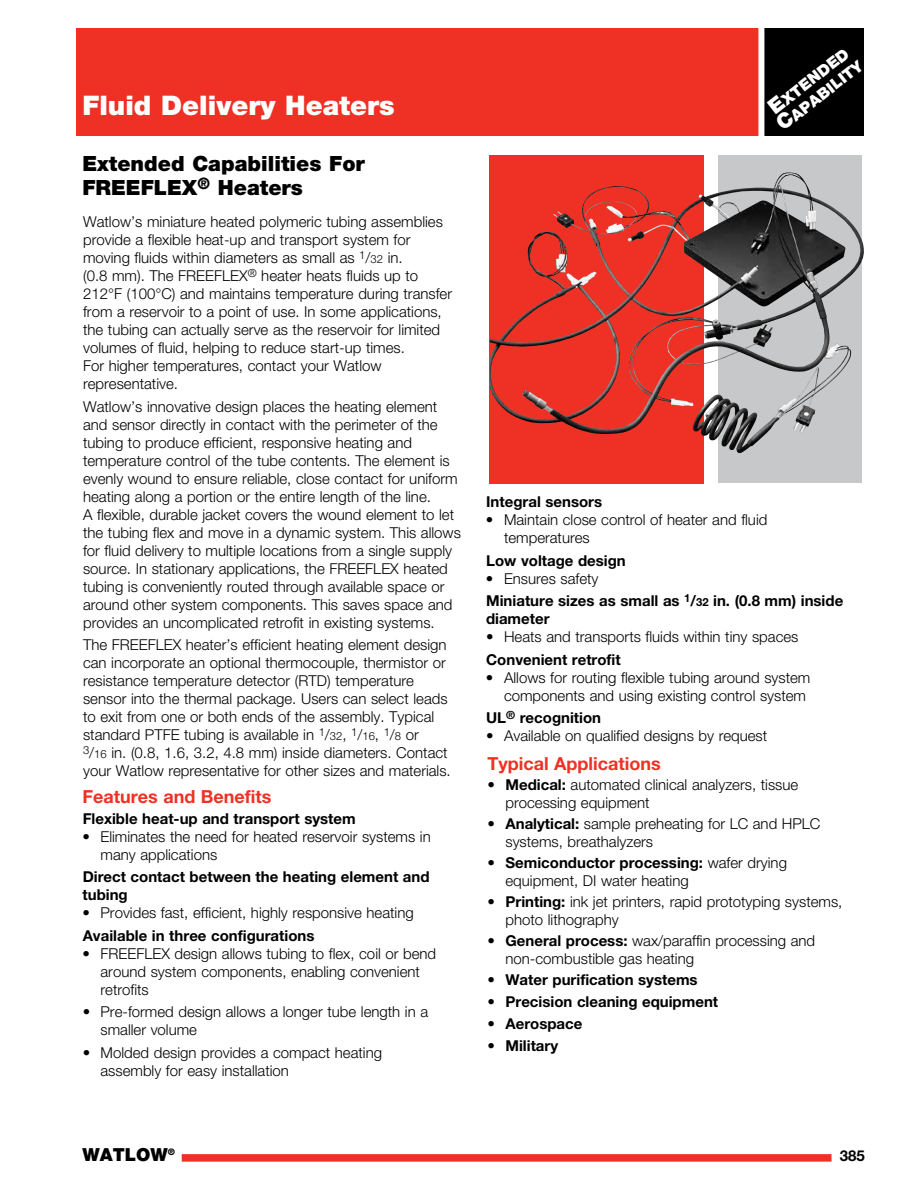
<style>
.page{position:relative;width:918px;height:1188px;background:#fff}
.page>*{position:absolute;margin:0;border:0;box-sizing:border-box;transform-origin:0 0}
.t1{font:900 27px "Helvetica Neue LT Std";color:#fff}
.t2{font:900 21px/24px "Helvetica Neue LT Std";color:#000}
.t3{font:700 18px "Helvetica Neue LT Std";color:#ee3124}
.t4{font:900 18px "Helvetica Neue LT Std";color:#000}
.t5{font:900 15.75px/18px "Helvetica Neue LT Std";color:#fff}
.t6{font:300 15px/18px "Helvetica Neue LT Std";color:#000}
.t7{font:700 15px/18px "Helvetica Neue LT Std";color:#000}
.t8{font:900 9px "Helvetica Neue LT Std";color:#000}
.s1{font-size:11.25px}
.s2{font-size:21px}
.s3{font-weight:300}
.s4{font-weight:700}
</style>
<div class="page">
<div style="left:76px;top:28px;width:687px;height:108px;background:#ee3124"></div>
<div style="left:762px;top:28px;width:102px;height:108px;background:#000"></div>
<div style="left:182px;top:1154px;width:650px;height:8px;background:#ee3124"></div>
<div style="left:758px;top:27px;width:6px;height:110px;background:#fff"></div>
<div style="left:718px;top:155px;width:144px;height:327px;background:#c7c8ca"></div>
<div style="left:489px;top:155px;width:215px;height:328px;background:#ee3124"></div>
<img style="left:490px;top:174px;width:358px;height:260px">
<h1 class="t1" style="left:82px;top:89px;width:314px">Fluid Delivery Heaters</h1>
<h2 class="t2" style="left:82px;top:152px;width:284px">Extended Capabilities For<br>FREEFLEX<sup>®</sup> Heaters</h2>
<p class="t6" style="left:83px;top:213px;width:371px">Watlow’s miniature heated polymeric tubing assemblies provide a flexible heat-up and transport system for moving fluids within diameters as small as <sup>1</sup>/<span class="s1">32</span> in.<br>(0.8 mm). The FREEFLEX<sup>®</sup> heater heats fluids up to 212°F (100°C) and maintains temperature during transfer from a reservoir to a point of use. In some applications, the tubing can actually serve as the reservoir for limited volumes of fluid, helping to reduce start-up times.<br>For higher temperatures, contact your Watlow representative.</p>
<p class="t6" style="left:83px;top:397px;width:379px">Watlow’s innovative design places the heating element and sensor directly in contact with the perimeter of the tubing to produce efficient, responsive heating and temperature control of the tube contents. The element is evenly wound to ensure reliable, close contact for uniform heating along a portion or the entire length of the line.<br>A flexible, durable jacket covers the wound element to let the tubing flex and move in a dynamic system. This allows for fluid delivery to multiple locations from a single supply source. In stationary applications, the FREEFLEX heated tubing is conveniently routed through available space or around other system components. This saves space and provides an uncomplicated retrofit in existing systems.</p>
<p class="t6" style="left:83px;top:636px;width:369px">The FREEFLEX heater’s efficient heating element design can incorporate an optional thermocouple, thermistor or resistance temperature detector (RTD) temperature sensor into the thermal package. Users can select leads to exit from one or both ends of the assembly. Typical standard PTFE tubing is available in <sup>1</sup>/<span class="s1">32</span>, <sup>1</sup>/<span class="s1">16</span>, <sup>1</sup>/<span class="s1">8</span> or<br><sup>3</sup>/<span class="s1">16</span> in. (0.8, 1.6, 3.2, 4.8 mm) inside diameters. Contact your Watlow representative for other sizes and materials.</p>
<p class="t3" style="left:82px;top:785px;width:191px">Features and Benefits</p>
<p class="t7" style="left:83px;top:809px;width:275px">Flexible heat-up and transport system</p>
<p class="t6" style="left:101px;top:827px;width:332px;text-indent:-18px">• Eliminates the need for heated reservoir systems in many applications</p>
<p class="t7" style="left:83px;top:868px;width:349px">Direct contact between the heating element and tubing</p>
<p class="t6" style="left:83px;top:904px;width:333px">• Provides fast, efficient, highly responsive heating</p>
<p class="t7" style="left:83px;top:926px;width:233px">Available in three configurations</p>
<p class="t6" style="left:101px;top:944px;width:337px;text-indent:-18px">• FREEFLEX design allows tubing to flex, coil or bend around system components, enabling convenient retrofits</p>
<p class="t6" style="left:101px;top:1003px;width:329px;text-indent:-18px">• Pre-formed design allows a longer tube length in a smaller volume</p>
<p class="t6" style="left:101px;top:1043px;width:283px;text-indent:-18px">• Molded design provides a compact heating assembly for easy installation</p>
<p class="t5" style="left:763px;top:106px;width:104px;rotate:-38deg"><span class="s2">E</span>xte nde d<br><span class="s2">C</span>apability</p>
<p class="t7" style="left:486px;top:492px;width:117px">Integral sensors</p>
<p class="t6" style="left:504px;top:510px;width:265px;text-indent:-18px">• Maintain close control of heater and fluid temperatures</p>
<p class="t7" style="left:486px;top:551px;width:141px">Low voltage design</p>
<p class="t7" style="left:486px;top:567px;width:359px;line-height:22.5px"><span class="s3">• Ensures safety<br></span>Miniature sizes as small as <sup>1</sup>/<span class="s1">32</span> in. (0.8 mm) inside</p>
<p class="t7" style="left:486px;top:609px;width:65px">diameter</p>
<p class="t6" style="left:486px;top:627px;width:314px">• Heats and transports fluids within tiny spaces</p>
<p class="t7" style="left:486px;top:650px;width:136px">Convenient retrofit</p>
<p class="t6" style="left:486px;top:668px;width:326px;text-align:right">• Allows for routing flexible tubing around system components and using existing control system</p>
<p class="t7" style="left:486px;top:708px;width:116px">UL<sup>®</sup> recognition</p>
<p class="t6" style="left:486px;top:726px;width:283px">• Available on qualified designs by request</p>
<p class="t3" style="left:488px;top:753px;width:175px">Typical Applications</p>
<p class="t6" style="left:506px;top:776px;width:294px;line-height:17.2px;text-indent:-18px">• <span class="s4">Medical:</span> automated clinical analyzers, tissue processing equipment</p>
<p class="t6" style="left:506px;top:815px;width:317px;line-height:17.2px;text-indent:-18px">• <span class="s4">Analytical:</span> sample preheating for LC and HPLC systems, breathalyzers</p>
<p class="t6" style="left:506px;top:854px;width:283px;line-height:17.2px;text-indent:-18px">• <span class="s4">Semiconductor processing:</span> wafer drying equipment, DI water heating</p>
<p class="t6" style="left:506px;top:893px;width:338px;line-height:17.2px;text-indent:-18px">• <span class="s4">Printing:</span> ink jet printers, rapid prototyping systems, photo lithography</p>
<p class="t6" style="left:506px;top:932px;width:311px;line-height:17.2px;text-indent:-18px">• <span class="s4">General process:</span> wax/paraffin processing and non-combustible gas heating</p>
<p class="t7" style="left:488px;top:971px;width:212px"><span class="s3">•</span> Water purification systems</p>
<p class="t7" style="left:488px;top:992px;width:232px"><span class="s3">•</span> Precision cleaning equipment</p>
<p class="t7" style="left:488px;top:1014px;width:96px"><span class="s3">•</span> Aerospace</p>
<p class="t7" style="left:488px;top:1036px;width:72px"><span class="s3">•</span> Military</p>
<p class="t4" style="left:82px;top:1144px;width:87px">WATLOW</p>
<p class="t7" style="left:840px;top:1147px;width:27px">385</p>
<p class="t8" style="left:168px;top:1147px;width:9px">®</p>
</div>
